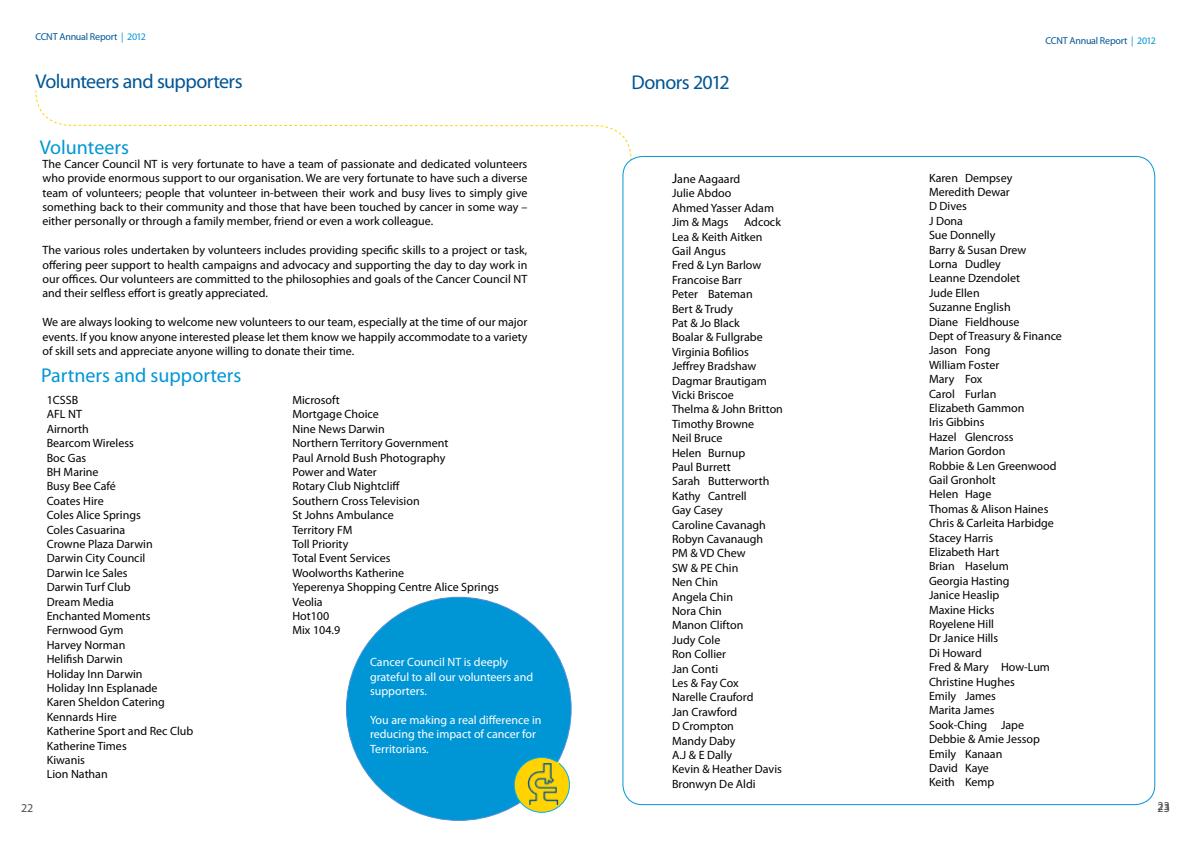
<style>
.page{position:relative;width:1191px;height:842px;background:#fff}
.page>*{position:absolute;margin:0;border:0;box-sizing:border-box;transform-origin:0 0}
.t1{font:20px "Myriad Pro";letter-spacing:-.03em;color:#005596}
.t2{font:20px "Myriad Pro";color:#0096d6}
.t3{font:12px/14.4px "Myriad Pro";color:#000}
.t4{font:12px/14.4px "Myriad Pro";color:#fff}
.t5{font:12px "Myriad Pro";color:#4d4d4f}
.t6{font:10px "Myriad Pro";letter-spacing:-.02em;color:#005596}
.s1{color:#0096d6}
.s2{font-size:14px}
</style>
<div class="page">
<svg style="left:35px;top:90px;width:597px;height:71px"></svg>
<div style="left:346px;top:597px;width:225px;height:223px;background:#0096d6;border-radius:50%"></div>
<div style="left:514px;top:757px;width:55px;height:55px;background:#ffd200;border-radius:50%"></div>
<div style="left:514px;top:757px;width:56px;height:56px;border:1px solid #00aeef;border-radius:50%"></div>
<img style="left:527px;top:763px;width:31px;height:42px">
<p class="t6" style="left:36px;top:31px;width:112px">CCNT Annual Report <span class="s1">| 2012</span></p>
<h1 class="t1" style="left:36px;top:69px;width:209px">Volunteers and supporters</h1>
<h1 class="t2" style="left:40px;top:135px;width:91px">Volunteers</h1>
<p class="t3" style="left:42px;top:156px;width:486px;text-align:justify">The Cancer Council NT is very fortunate to have a team of passionate and dedicated volunteers who provide enormous support to our organisation. We are very fortunate to have such a diverse team of volunteers; people that volunteer in-between their work and busy lives to simply give something back to their community and those that have been touched by cancer in some way – either personally or through a family member, friend or even a work colleague.</p>
<p class="t3" style="left:42px;top:243px;width:486px;text-align:justify">The various roles undertaken by volunteers includes providing specific skills to a project or task, offering peer support to health campaigns and advocacy and supporting the day to day work in our offices. Our volunteers are committed to the philosophies and goals of the Cancer Council NT and their selfless effort is greatly appreciated.</p>
<p class="t3" style="left:42px;top:315px;width:486px;text-align:justify">We are always looking to welcome new volunteers to our team, especially at the time of our major events. If you know anyone interested please let them know we happily accommodate to a variety of skill sets and appreciate anyone willing to donate their time.</p>
<p class="t3" style="left:47px;top:393px;width:148px">1CSSB<br>AFL NT<br>Airnorth<br>Bearcom Wireless<br>Boc Gas<br>BH Marine<br>Busy Bee Café<br>Coates Hire<br>Coles Alice Springs<br>Coles Casuarina<br>Crowne Plaza Darwin<br>Darwin City Council<br>Darwin Ice Sales<br>Darwin Turf Club<br>Dream Media<br>Enchanted Moments<br>Fernwood Gym<br>Harvey Norman<br>Helifish Darwin<br>Holiday Inn Darwin<br>Holiday Inn Esplanade<br>Karen Sheldon Catering<br>Kennards Hire<br>Katherine Sport and Rec Club<br>Katherine Times<br>Kiwanis<br>Lion Nathan</p>
<p class="t3" style="left:292px;top:393px;width:208px">Microsoft<br>Mortgage Choice<br>Nine News Darwin<br>Northern Territory Government<br>Paul Arnold Bush Photography<br>Power and Water<br>Rotary Club Nightcliff<br>Southern Cross Television<br>St Johns Ambulance<br>Territory FM<br>Toll Priority<br>Total Event Services<br>Woolworths Katherine<br>Yeperenya Shopping Centre Alice Springs<br>Veolia<br>Hot100<br>Mix 104.9</p>
<h1 class="t2" style="left:41px;top:363px;width:202px">Partners and supporters</h1>
<p class="t4" style="left:370px;top:655px;width:164px">Cancer Council NT is deeply grateful to all our volunteers and supporters.</p>
<p class="t4" style="left:370px;top:712px;width:173px">You are making a real difference in reducing the impact of cancer for<br>Territorians.</p>
<h1 class="t1" style="left:631px;top:70px;width:100px">Donors 2012</h1>
<p class="t3" style="left:672px;top:171px;width:103px"><span class="s2">J</span>ane Aagaard<br>Julie Abdoo<br>Ahmed Yasser Adam<br>Jim &amp; Mags</p>
<p class="t3" style="left:672px;top:215px;width:112px;text-indent:72px">Adcock<br>Lea &amp; Keith Aitken<br>Gail Angus<br>Fred &amp; Lyn Barlow<br>Francoise Barr<br>Peter Bateman<br>Bert &amp; Trudy<br>Pat &amp; Jo Black<br>Boalar &amp; Fullgrabe<br>Virginia Bofilios<br>Jeffrey Bradshaw<br>Dagmar Brautigam<br>Vicki Briscoe<br>Thelma &amp; John Britton<br>Timothy Browne<br>Neil Bruce<br>Helen Burnup<br>Paul Burrett<br>Sarah Butterworth<br>Kathy Cantrell<br>Gay Casey<br>Caroline Cavanagh<br>Robyn Cavanaugh<br>PM &amp; VD Chew<br>SW &amp; PE Chin<br>Nen Chin<br>Angela Chin<br>Nora Chin<br>Manon Clifton<br>Judy Cole<br>Ron Collier<br>Jan Conti<br>Les &amp; Fay Cox<br>Narelle Crauford<br>Jan Crawford<br>D Crompton<br>Mandy Daby<br>A.J &amp; E Dally<br>Kevin &amp; Heather Davis<br>Bronwyn De Aldi</p>
<p class="t6" style="left:1045px;top:34px;width:112px">CCNT Annual Report <span class="s1">| 2012</span></p>
<p class="t3" style="left:929px;top:170px;width:134px">Karen Dempsey<br>Meredith Dewar<br>D Dives<br>J Dona<br>Sue Donnelly<br>Barry &amp; Susan Drew<br>Lorna Dudley<br>Leanne Dzendolet<br>Jude Ellen<br>Suzanne English<br>Diane Fieldhouse<br>Dept of Treasury &amp; Finance<br>Jason Fong<br>William Foster<br>Mary Fox<br>Carol Furlan<br>Elizabeth Gammon<br>Iris Gibbins<br>Hazel Glencross<br>Marion Gordon<br>Robbie &amp; Len Greenwood<br>Gail Gronholt<br>Helen Hage<br>Thomas &amp; Alison Haines<br>Chris &amp; Carleita Harbidge<br>Stacey Harris<br>Elizabeth Hart<br>Brian Haselum<br>Georgia Hasting<br>Janice Heaslip<br>Maxine Hicks<br>Royelene Hill<br>Dr Janice Hills<br>Di Howard<br>Fred &amp; Mary How-Lum<br>Christine Hughes<br>Emily James<br>Marita James<br>Sook-Ching Jape<br>Debbie &amp; Amie Jessop<br>Emily Kanaan<br>David Kaye<br>Keith Kemp</p>
<p class="t5" style="left:21px;top:800px;width:14px">22</p>
<p class="t5" style="left:1157px;top:799px;width:14px">23</p>
</div>
